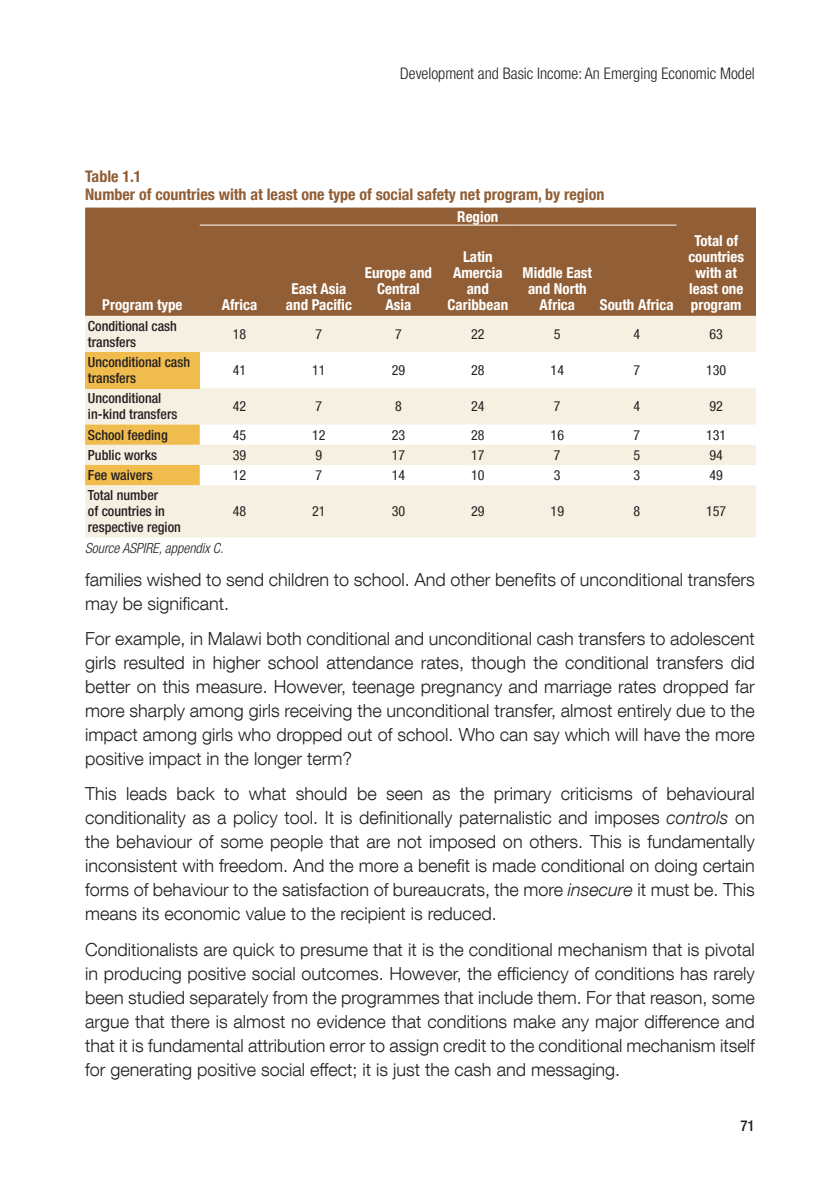
<style>
.page{position:relative;width:840px;height:1191px;background:#fff}
.page>*{position:absolute;margin:0;border:0;box-sizing:border-box;transform-origin:0 0}
.Texte_courant{font:300 18px/24px "Helvetica Neue LT Com";color:#231f20;text-align:justify}
.t1{font:700 condensed 16px/18px "Helvetica Neue LT Com";color:#915e35}
.t2{font:300 condensed 16px "Helvetica Neue LT Com";color:#231f20}
.t3{font:700 condensed 15px/16px "Helvetica Neue LT Com";color:#fff;text-align:center}
.t4{font:500 condensed 15px "Helvetica Neue LT Com";color:#231f20}
.texte_tableau{font:500 condensed 14px/16px "Helvetica Neue LT Com";color:#231f20}
.texte_tableau-2{font:condensed 14px "Helvetica Neue LT Com";color:#231f20}
.texte_tableau-3{font:italic 300 condensed 14px "Helvetica Neue LT Com";color:#231f20}
.s1{font-style:italic}
</style>
<div class="page">
<div style="left:85px;top:208px;width:670px;height:108px;background:#915e35"></div>
<svg style="left:85px;top:316px;width:670px;height:221px;fill:#f6f0e2"></svg>
<div style="left:85px;top:352px;width:115px;height:36px;background:#f1bc4e"></div>
<svg style="left:85px;top:424px;width:115px;height:61px;background:#f2cd80"></svg>
<hr style="left:200px;top:225px;width:79px;height:1px;background:#fff">
<hr style="left:279px;top:225px;width:79px;height:1px;background:#fff">
<hr style="left:358px;top:225px;width:80px;height:1px;background:#fff">
<hr style="left:438px;top:225px;width:79px;height:1px;background:#fff">
<hr style="left:517px;top:225px;width:79px;height:1px;background:#fff">
<hr style="left:596px;top:225px;width:80px;height:1px;background:#fff">
<p class="t2" style="left:400px;top:65px;width:356px">Development and Basic Income: An Emerging Economic Model</p>
<p class="t1" style="left:85px;top:167px;width:520px">Table 1.1<br>Number of countries with at least one type of social safety net program, by region</p>
<p class="t3" style="left:457px;top:208px;width:43px">Region</p>
<p class="t3" style="left:102px;top:297px;width:82px">Program type</p>
<p class="t3" style="left:221px;top:297px;width:37px">Africa</p>
<p class="t3" style="left:286px;top:281px;width:67px">East Asia and Pacific</p>
<p class="t3" style="left:364px;top:265px;width:69px">Europe and<br>Central<br>Asia</p>
<p class="t3" style="left:447px;top:249px;width:62px">Latin<br>Amercia and<br>Caribbean</p>
<p class="t3" style="left:522px;top:265px;width:71px">Middle East and North<br>Africa</p>
<p class="t3" style="left:599px;top:297px;width:75px">South Africa</p>
<p class="t3" style="left:688px;top:233px;width:57px">Total of countries with at least one program</p>
<p class="texte_tableau" style="left:88px;top:318px;width:90px">Conditional cash transfers</p>
<p class="texte_tableau-2" style="left:233px;top:326px;width:15px">18</p>
<p class="texte_tableau-2" style="left:315px;top:326px;width:8px">7</p>
<p class="texte_tableau-2" style="left:395px;top:326px;width:8px">7</p>
<p class="texte_tableau-2" style="left:471px;top:326px;width:15px">22</p>
<p class="texte_tableau-2" style="left:553px;top:326px;width:8px">5</p>
<p class="texte_tableau-2" style="left:633px;top:326px;width:8px">4</p>
<p class="texte_tableau-2" style="left:709px;top:326px;width:15px">63</p>
<p class="texte_tableau" style="left:88px;top:354px;width:104px">Unconditional cash transfers</p>
<p class="texte_tableau-2" style="left:233px;top:362px;width:15px">41</p>
<p class="texte_tableau-2" style="left:312px;top:362px;width:15px">11</p>
<p class="texte_tableau-2" style="left:391px;top:362px;width:15px">29</p>
<p class="texte_tableau-2" style="left:471px;top:362px;width:15px">28</p>
<p class="texte_tableau-2" style="left:550px;top:362px;width:15px">14</p>
<p class="texte_tableau-2" style="left:633px;top:362px;width:8px">7</p>
<p class="texte_tableau-2" style="left:705px;top:362px;width:22px">130</p>
<p class="texte_tableau" style="left:88px;top:390px;width:91px">Unconditional in-kind transfers</p>
<p class="texte_tableau-2" style="left:233px;top:398px;width:15px">42</p>
<p class="texte_tableau-2" style="left:315px;top:398px;width:8px">7</p>
<p class="texte_tableau-2" style="left:395px;top:398px;width:8px">8</p>
<p class="texte_tableau-2" style="left:471px;top:398px;width:15px">24</p>
<p class="texte_tableau-2" style="left:553px;top:398px;width:8px">7</p>
<p class="texte_tableau-2" style="left:633px;top:398px;width:8px">4</p>
<p class="texte_tableau-2" style="left:709px;top:398px;width:15px">92</p>
<p class="texte_tableau" style="left:88px;top:426px;width:81px">School feeding</p>
<p class="texte_tableau-2" style="left:233px;top:426px;width:15px">45</p>
<p class="texte_tableau-2" style="left:312px;top:426px;width:15px">12</p>
<p class="texte_tableau-2" style="left:391px;top:426px;width:15px">23</p>
<p class="texte_tableau-2" style="left:471px;top:426px;width:15px">28</p>
<p class="texte_tableau-2" style="left:550px;top:426px;width:15px">16</p>
<p class="texte_tableau-2" style="left:633px;top:426px;width:8px">7</p>
<p class="texte_tableau-2" style="left:705px;top:426px;width:22px">131</p>
<p class="texte_tableau" style="left:88px;top:447px;width:71px">Public works</p>
<p class="texte_tableau-2" style="left:233px;top:446px;width:15px">39</p>
<p class="texte_tableau-2" style="left:315px;top:446px;width:8px">9</p>
<p class="texte_tableau-2" style="left:391px;top:446px;width:15px">17</p>
<p class="texte_tableau-2" style="left:471px;top:446px;width:15px">17</p>
<p class="texte_tableau-2" style="left:553px;top:446px;width:8px">7</p>
<p class="texte_tableau-2" style="left:633px;top:446px;width:8px">5</p>
<p class="texte_tableau-2" style="left:709px;top:446px;width:15px">94</p>
<p class="texte_tableau" style="left:88px;top:467px;width:66px">Fee waivers</p>
<p class="texte_tableau-2" style="left:233px;top:467px;width:15px">12</p>
<p class="texte_tableau-2" style="left:315px;top:467px;width:8px">7</p>
<p class="texte_tableau-2" style="left:391px;top:467px;width:15px">14</p>
<p class="texte_tableau-2" style="left:471px;top:467px;width:15px">10</p>
<p class="texte_tableau-2" style="left:553px;top:467px;width:8px">3</p>
<p class="texte_tableau-2" style="left:633px;top:467px;width:8px">3</p>
<p class="texte_tableau-2" style="left:709px;top:467px;width:15px">49</p>
<p class="texte_tableau" style="left:88px;top:487px;width:94px">Total number<br>of countries in respective region</p>
<p class="texte_tableau-2" style="left:233px;top:503px;width:15px">48</p>
<p class="texte_tableau-2" style="left:312px;top:503px;width:15px">21</p>
<p class="texte_tableau-2" style="left:391px;top:503px;width:15px">30</p>
<p class="texte_tableau-2" style="left:471px;top:503px;width:15px">29</p>
<p class="texte_tableau-2" style="left:550px;top:503px;width:15px">19</p>
<p class="texte_tableau-2" style="left:633px;top:503px;width:8px">8</p>
<p class="texte_tableau-2" style="left:705px;top:503px;width:22px">157</p>
<p class="texte_tableau-3" style="left:85px;top:540px;width:140px">Source ASPIRE, appendix C.</p>
<p class="Texte_courant" style="left:85px;top:567px;width:670px">families wished to send children to school. And other benefits of unconditional transfers may be significant.</p>
<p class="Texte_courant" style="left:85px;top:626px;width:671px">For example, in Malawi both conditional and unconditional cash transfers to adolescent girls resulted in higher school attendance rates, though the conditional transfers did better on this measure. However, teenage pregnancy and marriage rates dropped far more sharply among girls receiving the unconditional transfer, almost entirely due to the impact among girls who dropped out of school. Who can say which will have the more positive impact in the longer term?</p>
<p class="Texte_courant" style="left:85px;top:781px;width:671px">This leads back to what should be seen as the primary criticisms of behavioural conditionality as a policy tool. It is definitionally paternalistic and imposes <span class="s1">controls</span> on the behaviour of some people that are not imposed on others. This is fundamentally inconsistent with freedom. And the more a benefit is made conditional on doing certain forms of behaviour to the satisfaction of bureaucrats, the more <span class="s1">insecure</span> it must be. This means its economic value to the recipient is reduced.</p>
<p class="Texte_courant" style="left:85px;top:937px;width:670px">Conditionalists are quick to presume that it is the conditional mechanism that is pivotal in producing positive social outcomes. However, the efficiency of conditions has rarely been studied separately from the programmes that include them. For that reason, some argue that there is almost no evidence that conditions make any major difference and that it is fundamental attribution error to assign credit to the conditional mechanism itself for generating positive social effect; it is just the cash and messaging.</p>
<p class="t4" style="left:740px;top:1116px;width:16px">71</p>
</div>
